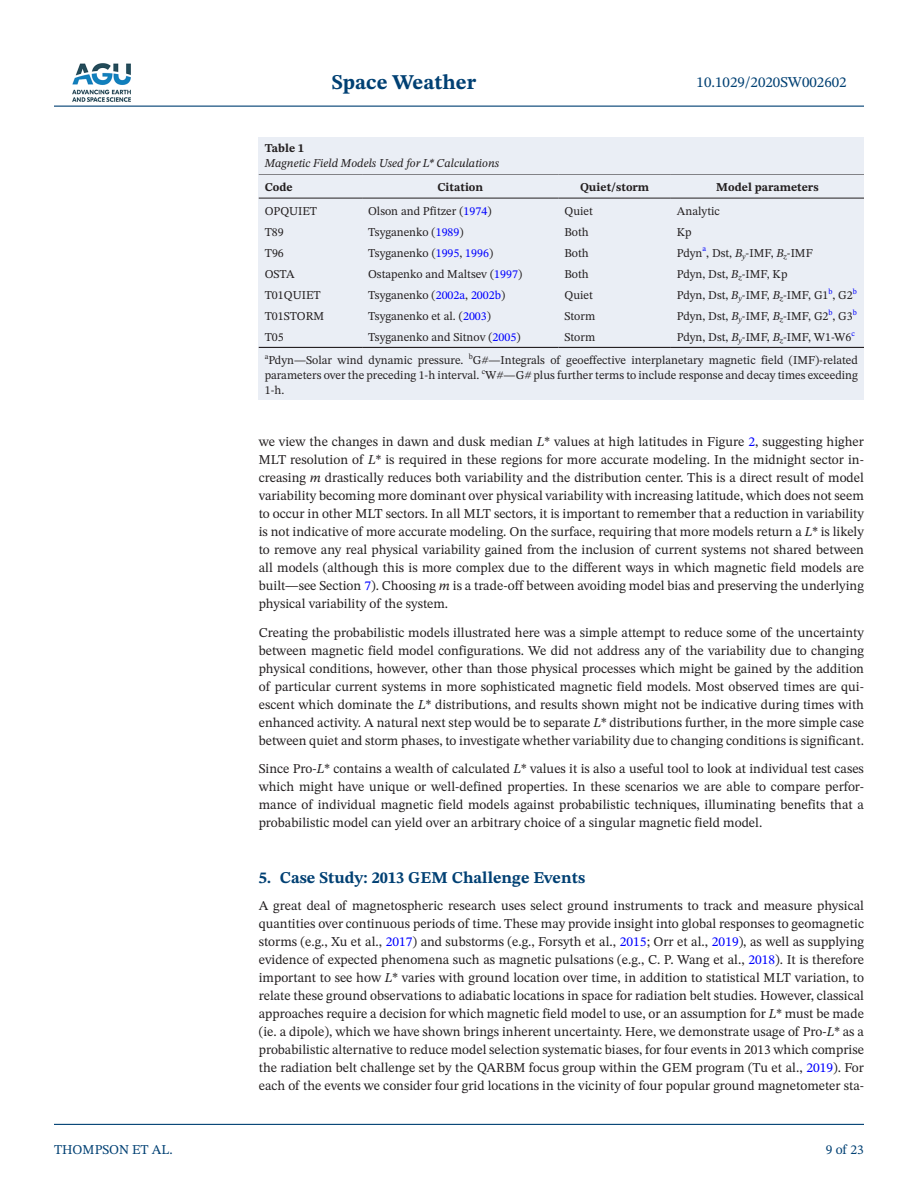
<style>
.page{position:relative;width:918px;height:1188px;background:#fff}
.page>*{position:absolute;margin:0;border:0;box-sizing:border-box;transform-origin:0 0}
.t1{font:700 21px "STIX Two Text";color:#004073}
.t2{font:700 16.5px "STIX Two Text";color:#004073}
.t3{font:15px "STIX Two Text";color:#004073}
.t4{font:13.5px/18px "STIX Two Text";color:#231f20;text-align:justify}
.t5{font:13.5px "STIX Two Text";color:#004073}
.t6{font:12px/15px "STIX Two Text";color:#231f20;text-align:justify}
.t7{font:700 12px "STIX Two Text";color:#231f20}
.t8{font:italic 12px "STIX Two Text";color:#231f20}
.t9{font:7.8px "STIX Two Text";color:#00f}
.t10{font:7.8px "STIX Two Text";color:#231f20}
.s1{color:#00f}
.s2{font-style:italic}
</style>
<div class="page">
<hr style="left:54px;top:106px;width:810px;height:1px;background:#004073">
<hr style="left:54px;top:1124px;width:810px;height:1px;background:#004073">
<img style="left:72px;top:63px;width:59px;height:39px">
<div style="left:259px;top:146px;width:605px;height:254px;background:#eaeef5"></div>
<hr style="left:259px;top:173px;width:103px;height:2px;background:#231f20">
<hr style="left:259px;top:198px;width:103px;height:1px;background:#231f20">
<hr style="left:362px;top:173px;width:197px;height:2px;background:#231f20">
<hr style="left:362px;top:198px;width:197px;height:1px;background:#231f20">
<hr style="left:558px;top:173px;width:113px;height:2px;background:#231f20">
<hr style="left:558px;top:198px;width:113px;height:1px;background:#231f20">
<hr style="left:671px;top:173px;width:193px;height:2px;background:#231f20">
<hr style="left:671px;top:198px;width:193px;height:1px;background:#231f20">
<hr style="left:259px;top:347px;width:103px;height:1px;background:#231f20">
<hr style="left:362px;top:347px;width:197px;height:1px;background:#231f20">
<hr style="left:558px;top:347px;width:113px;height:1px;background:#231f20">
<hr style="left:671px;top:347px;width:193px;height:1px;background:#231f20">
<div style="left:259px;top:137px;width:605px;height:36px;background:#eaeef5"></div>
<p class="t5" style="left:54px;top:1140px;width:120px">THOMPSON ET AL.</p>
<h1 class="t1" style="left:332px;top:67px;width:146px">Space Weather</h1>
<p class="t7" style="left:265px;top:140px;width:41px">Table 1</p>
<p class="t8" style="left:265px;top:155px;width:236px">Magnetic Field Models Used for L* Calculations</p>
<p class="t3" style="left:697px;top:72px;width:151px">10.1029/2020SW002602</p>
<p class="t7" style="left:265px;top:178px;width:30px">Code</p>
<p class="t7" style="left:437px;top:178px;width:47px">Citation</p>
<p class="t7" style="left:580px;top:178px;width:71px">Quiet/storm</p>
<p class="t7" style="left:716px;top:178px;width:104px">Model parameters</p>
<p class="t6" style="left:265px;top:203px;width:54px">OPQUIET</p>
<p class="t6" style="left:368px;top:203px;width:125px">Olson and Pfitzer (<span class="s1">1974</span>)</p>
<p class="t6" style="left:565px;top:203px;width:30px">Quiet</p>
<p class="t6" style="left:677px;top:203px;width:45px">Analytic</p>
<p class="t6" style="left:265px;top:224px;width:21px">T89</p>
<p class="t6" style="left:368px;top:224px;width:97px">Tsyganenko (<span class="s1">1989</span>)</p>
<p class="t6" style="left:565px;top:224px;width:26px">Both</p>
<p class="t6" style="left:677px;top:224px;width:16px">Kp</p>
<p class="t6" style="left:265px;top:245px;width:21px">T96</p>
<p class="t6" style="left:368px;top:245px;width:127px">Tsyganenko (<span class="s1">1995</span>, <span class="s1">1996</span>)</p>
<p class="t6" style="left:565px;top:245px;width:26px">Both</p>
<p class="t6" style="left:677px;top:245px;width:137px">Pdyn<sup>a</sup>, Dst, <span class="s2">B</span><sub>y</sub>-IMF, <span class="s2">B</span><sub>z</sub>-IMF</p>
<p class="t6" style="left:265px;top:266px;width:31px">OSTA</p>
<p class="t6" style="left:368px;top:266px;width:156px">Ostapenko and Maltsev (<span class="s1">1997</span>)</p>
<p class="t6" style="left:565px;top:266px;width:26px">Both</p>
<p class="t6" style="left:677px;top:266px;width:112px">Pdyn, Dst, <span class="s2">B</span><sub>z</sub>-IMF, Kp</p>
<p class="t6" style="left:265px;top:288px;width:57px">T01QUIET</p>
<p class="t6" style="left:368px;top:288px;width:139px">Tsyganenko (<span class="s1">2002a</span>, <span class="s1">2002b</span>)</p>
<p class="t6" style="left:565px;top:288px;width:30px">Quiet</p>
<p class="t6" style="left:677px;top:288px;width:182px">Pdyn, Dst, <span class="s2">B</span><sub>y</sub>-IMF, <span class="s2">B</span><sub>z</sub>-IMF, G1<sup>b</sup>, G2<sup>b</sup></p>
<p class="t6" style="left:265px;top:309px;width:61px">T01STORM</p>
<p class="t6" style="left:368px;top:309px;width:124px">Tsyganenko et al. (<span class="s1">2003</span>)</p>
<p class="t6" style="left:565px;top:309px;width:32px">Storm</p>
<p class="t6" style="left:677px;top:309px;width:182px">Pdyn, Dst, <span class="s2">B</span><sub>y</sub>-IMF, <span class="s2">B</span><sub>z</sub>-IMF, G2<sup>b</sup>, G3<sup>b</sup></p>
<p class="t6" style="left:265px;top:330px;width:21px">T05</p>
<p class="t6" style="left:368px;top:330px;width:154px">Tsyganenko and Sitnov (<span class="s1">2005</span>)</p>
<p class="t6" style="left:565px;top:330px;width:32px">Storm</p>
<p class="t6" style="left:677px;top:330px;width:176px">Pdyn, Dst, <span class="s2">B</span><sub>y</sub>-IMF, <span class="s2">B</span><sub>z</sub>-IMF, W1-W6</p>
<p class="t9" style="left:851px;top:328px;width:5px">c</p>
<p class="t10" style="left:265px;top:350px;width:5px">a</p>
<p class="t6" style="left:265px;top:353px;width:595px;text-indent:4px">Pdyn—Solar wind dynamic pressure. <sup>b</sup>G<span class="s2">#</span>—Integrals of geoeffective interplanetary magnetic field (IMF)-related parameters over the preceding 1-h interval. <sup>c</sup>W<span class="s2">#</span>—G<span class="s2">#</span> plus further terms to include response and decay times exceeding 1-h.</p>
<p class="t4" style="left:259px;top:433px;width:607px">we view the changes in dawn and dusk median <span class="s2">L</span>* values at high latitudes in Figure <span class="s1">2</span>, suggesting higher MLT resolution of <span class="s2">L</span>* is required in these regions for more accurate modeling. In the midnight sector in&shy;creasing <span class="s2">m</span> drastically reduces both variability and the distribution center. This is a direct result of model variability becoming more dominant over physical variability with increasing latitude, which does not seem to occur in other MLT sectors. In all MLT sectors, it is important to remember that a reduction in variability is not indicative of more accurate modeling. On the surface, requiring that more models return a <span class="s2">L</span>* is likely to remove any real physical variability gained from the inclusion of current systems not shared between all models (although this is more complex due to the different ways in which magnetic field models are built—see Section <span class="s1">7</span>). Choosing <span class="s2">m</span> is a trade-off between avoiding model bias and preserving the underlying physical variability of the system.</p>
<p class="t4" style="left:259px;top:623px;width:607px">Creating the probabilistic models illustrated here was a simple attempt to reduce some of the uncertainty between magnetic field model configurations. We did not address any of the variability due to changing physical conditions, however, other than those physical processes which might be gained by the addition of particular current systems in more sophisticated magnetic field models. Most observed times are qui&shy;escent which dominate the <span class="s2">L</span>* distributions, and results shown might not be indicative during times with enhanced activity. A natural next step would be to separate <span class="s2">L</span>* distributions further, in the more simple case between quiet and storm phases, to investigate whether variability due to changing conditions is significant.</p>
<p class="t4" style="left:259px;top:760px;width:607px">Since Pro-<span class="s2">L</span>* contains a wealth of calculated <span class="s2">L</span>* values it is also a useful tool to look at individual test cases which might have unique or well-defined properties. In these scenarios we are able to compare perfor&shy;mance of individual magnetic field models against probabilistic techniques, illuminating benefits that a probabilistic model can yield over an arbitrary choice of a singular magnetic field model.</p>
<p class="t2" style="left:259px;top:866px;width:328px">5. Case Study: 2013 GEM Challenge Events</p>
<p class="t4" style="left:259px;top:896px;width:607px">A great deal of magnetospheric research uses select ground instruments to track and measure physical quantities over continuous periods of time. These may provide insight into global responses to geomagnetic storms (e.g., Xu et al., <span class="s1">2017</span>) and substorms (e.g., Forsyth et al., <span class="s1">2015</span>; Orr et al., <span class="s1">2019</span>), as well as supplying evidence of expected phenomena such as magnetic pulsations (e.g., C. P. Wang et al., <span class="s1">2018</span>). It is therefore important to see how <span class="s2">L</span>* varies with ground location over time, in addition to statistical MLT variation, to relate these ground observations to adiabatic locations in space for radiation belt studies. However, classical approaches require a decision for which magnetic field model to use, or an assumption for <span class="s2">L</span>* must be made (ie. a dipole), which we have shown brings inherent uncertainty. Here, we demonstrate usage of Pro-<span class="s2">L</span>* as a probabilistic alternative to reduce model selection systematic biases, for four events in 2013 which comprise the radiation belt challenge set by the QARBM focus group within the GEM program (Tu et al., <span class="s1">2019</span>). For each of the events we consider four grid locations in the vicinity of four popular ground magnetometer sta-</p>
<p class="t5" style="left:826px;top:1140px;width:40px">9 of 23</p>
</div>
